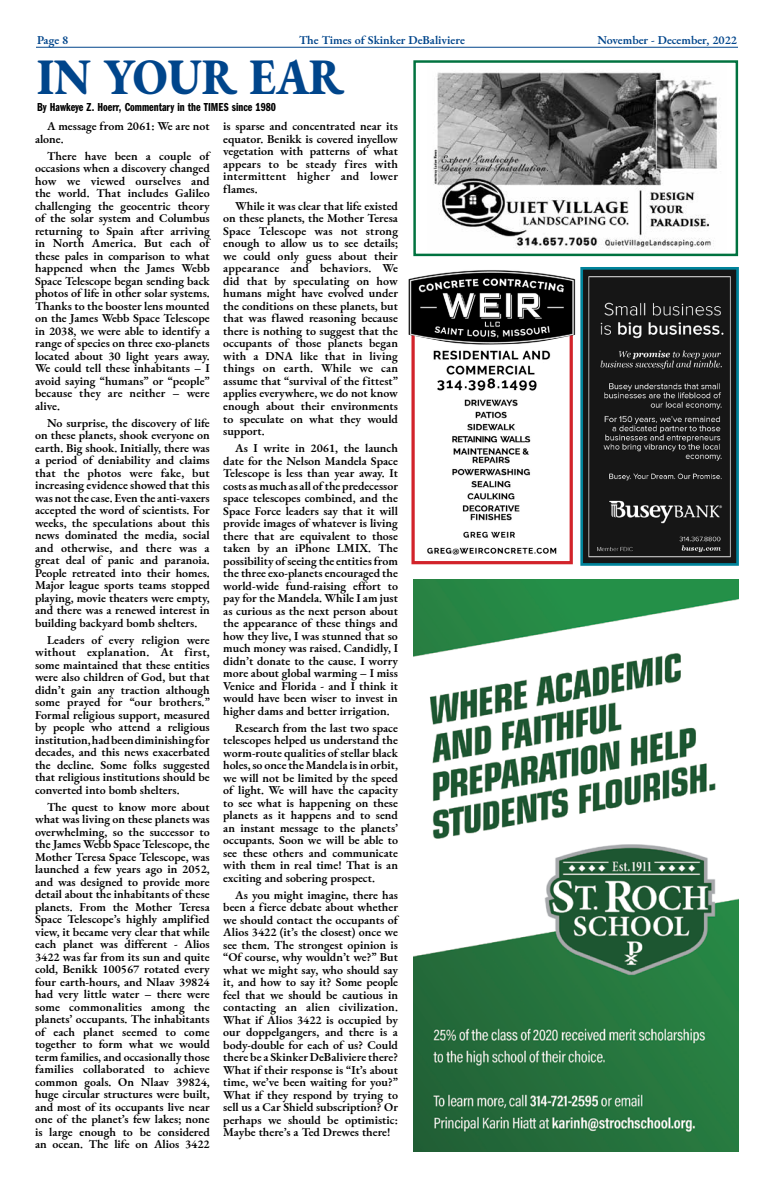
<style>
.page{position:relative;width:774px;height:1188px;background:#fff}
.page>*{position:absolute;margin:0;border:0;box-sizing:border-box;transform-origin:0 0}
.t1{font:800 51px "EB Garamond";color:#00458b;scale:.9 1}
.t2{font:600 12px/12.5px "EB Garamond";color:#000;text-align:justify}
.t3{font:600 12px "EB Garamond";color:#00458b}
.t4{font:12px "Franklin Gothic URW Com Dem";color:#000}
</style>
<div class="page">
<hr style="left:36px;top:47px;width:702px;height:1px;background:#00458b">
<img style="left:433px;top:72px;width:284px;height:177px">
<div style="left:413px;top:60px;width:325px;height:196px;border:2px solid #00723f"></div>
<img style="left:413px;top:580px;width:326px;height:572px">
<div style="left:411px;top:291px;width:162px;height:273px;border:3px solid #d2232a"></div>
<img style="left:408px;top:270px;width:168px;height:75px">
<img style="left:452px;top:399px;width:79px;height:122px">
<img style="left:427px;top:547px;width:130px;height:8px">
<img style="left:433px;top:350px;width:118px;height:10px">
<img style="left:446px;top:365px;width:89px;height:10px">
<img style="left:437px;top:378px;width:100px;height:13px">
<img style="left:463px;top:531px;width:52px;height:7px">
<img style="left:584px;top:271px;width:151px;height:291px">
<div style="left:580px;top:267px;width:159px;height:299px;border:3px solid #00839b"></div>
<p class="t3" style="left:37px;top:32px;width:33px">Page 8</p>
<p class="t3" style="left:299px;top:32px;width:167px">The Times of Skinker DeBaliviere</p>
<p class="t3" style="left:597px;top:32px;width:141px">November - December, 2022</p>
<h1 class="t1" style="left:37px;top:41px;width:343px">IN YOUR EAR</h1>
<p class="t4" style="left:37px;top:98px;width:240px">By Hawkeye Z. Hoerr, Commentary in the TIMES since 1980</p>
<p class="t2" style="left:35px;top:120px;width:176px;text-indent:12px">A message from 2061: We are not alone.</p>
<p class="t2" style="left:35px;top:149px;width:176px;text-indent:12px">There have been a couple of occasions when a discovery changed how we viewed ourselves and the world. That includes Galileo challenging the geocentric theory of the solar system and Columbus returning to Spain after arriving in North America. But each of these pales in comparison to what happened when the James Webb Space Telescope began sending back photos of life in other solar systems.<br>Thanks to the booster lens mounted on the James Webb Space Telescope in 2038, we were able to identify a range of species on three exo-planets located about 30 light years away.<br>We could tell these inhabitants – I avoid saying “humans” or “people” because they are neither – were alive.</p>
<p class="t2" style="left:35px;top:416px;width:176px;text-indent:12px">No surprise, the discovery of life on these planets, shook everyone on earth. Big shook. Initially, there was a period of deniability and claims that the photos were fake, but increasing evidence showed that this was not the case. Even the anti-vaxers accepted the word of scientists. For weeks, the speculations about this news dominated the media, social and otherwise, and there was a great deal of panic and paranoia.<br>People retreated into their homes.<br>Major league sports teams stopped playing, movie theaters were empty, and there was a renewed interest in building backyard bomb shelters.</p>
<p class="t2" style="left:35px;top:633px;width:176px;text-indent:12px">Leaders of every religion were without explanation. At first, some maintained that these entities were also children of God, but that didn’t gain any traction although some prayed for “our brothers.” Formal religious support, measured by people who attend a religious institution, had been diminishing for decades, and this news exacerbated the decline. Some folks suggested that religious institutions should be converted into bomb shelters.</p>
<p class="t2" style="left:35px;top:800px;width:176px;text-indent:12px">The quest to know more about what was living on these planets was overwhelming, so the successor to the James Webb Space Telescope, the Mother Teresa Space Telescope, was launched a few years ago in 2052, and was designed to provide more detail about the inhabitants of these planets. From the Mother Teresa Space Telescope’s highly amplified view, it became very clear that while each planet was different - Alios 3422 was far from its sun and quite cold, Benikk 100567 rotated every four earth-hours, and Nlaav 39824 had very little water – there were some commonalities among the planets’ occupants. The inhabitants of each planet seemed to come together to form what we would term families, and occasionally those families collaborated to achieve common goals. On Nlaav 39824, huge circular structures were built, and most of its occupants live near one of the planet’s few lakes; none is large enough to be considered an ocean. The life on Alios 3422</p>
<p class="t2" style="left:223px;top:120px;width:176px">is sparse and concentrated near its equator. Benikk is covered inyellow vegetation with patterns of what appears to be steady fires with intermittent higher and lower flames.</p>
<p class="t2" style="left:223px;top:200px;width:176px;text-indent:12px">While it was clear that life existed on these planets, the Mother Teresa Space Telescope was not strong enough to allow us to see details; we could only guess about their appearance and behaviors. We did that by speculating on how humans might have evolved under the conditions on these planets, but that was flawed reasoning because there is nothing to suggest that the occupants of those planets began with a DNA like that in living things on earth. While we can assume that “survival of the fittest” applies everywhere, we do not know enough about their environments to speculate on what they would support.</p>
<p class="t2" style="left:223px;top:442px;width:176px;text-indent:12px">As I write in 2061, the launch date for the Nelson Mandela Space Telescope is less than year away. It costs as much as all of the predecessor space telescopes combined, and the Space Force leaders say that it will provide images of whatever is living there that are equivalent to those taken by an iPhone LMIX. The possibility of seeing the entities from the three exo-planets encouraged the world-wide fund-raising effort to pay for the Mandela. While I am just as curious as the next person about the appearance of these things and how they live, I was stunned that so much money was raised. Candidly, I didn’t donate to the cause. I worry more about global warming – I miss Venice and Florida - and I think it would have been wiser to invest in higher dams and better irrigation.</p>
<p class="t2" style="left:223px;top:721px;width:176px;text-indent:12px">Research from the last two space telescopes helped us understand the worm-route qualities of stellar black holes, so once the Mandela is in orbit, we will not be limited by the speed of light. We will have the capacity to see what is happening on these planets as it happens and to send an instant message to the planets’ occupants. Soon we will be able to see these others and communicate with them in real time! That is an exciting and sobering prospect.</p>
<p class="t2" style="left:223px;top:888px;width:176px;text-indent:12px">As you might imagine, there has been a fierce debate about whether we should contact the occupants of Alios 3422 (it’s the closest) once we see them. The strongest opinion is “Of course, why wouldn’t we?” But what we might say, who should say it, and how to say it? Some people feel that we should be cautious in contacting an alien civilization.<br>What if Alios 3422 is occupied by our doppelgangers, and there is a body-double for each of us? Could there be a Skinker DeBaliviere there?<br>What if their response is “It’s about time, we’ve been waiting for you?” What if they respond by trying to sell us a Car Shield subscription? Or perhaps we should be optimistic:<br>Maybe there’s a Ted Drewes there!</p>
</div>
